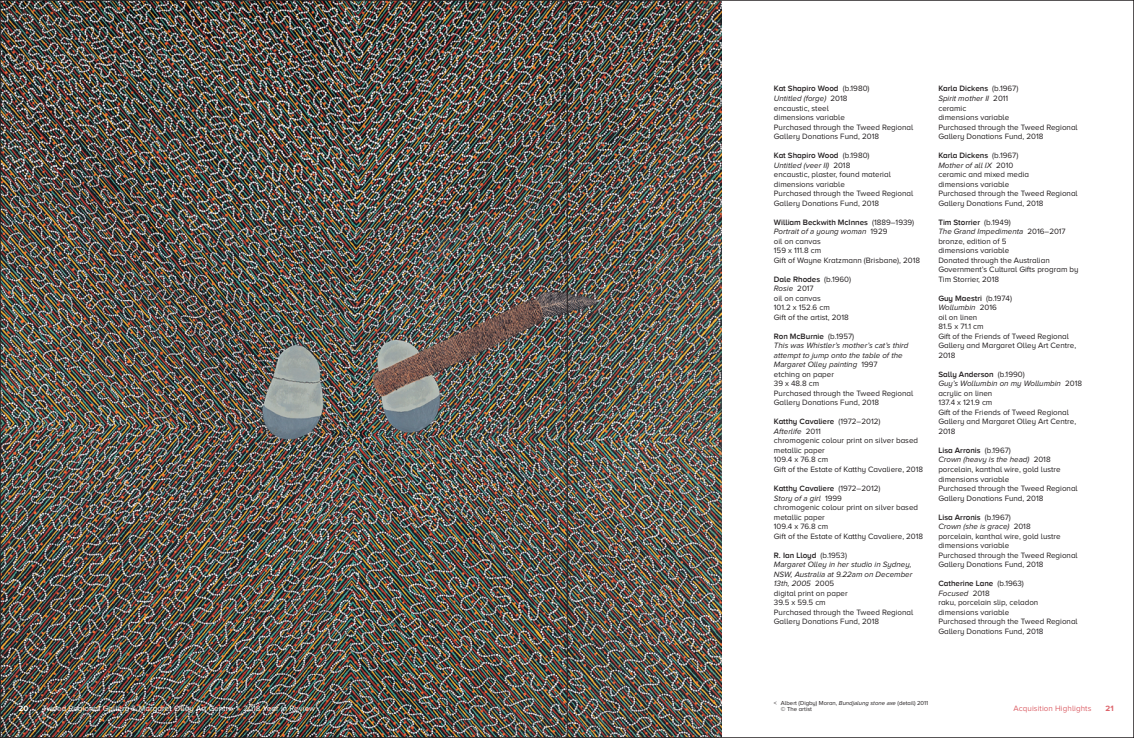
<style>
.page{position:relative;width:1134px;height:738px;background:#fff}
.page>*{position:absolute;margin:0;border:0;box-sizing:border-box;transform-origin:0 0}
.t1{font:8px/9.5px "Proxima Nova A";color:#231f20}
.t2{font:italic 8px/9.5px "Proxima Nova A";color:#231f20}
.t3{font:600 8px "Proxima Nova A";color:#231f20}
.t4{font:8px "Proxima Nova A";letter-spacing:.01em;color:#fff}
.t5{font:8px "Proxima Nova A";letter-spacing:.01em;color:#dd646b}
.t6{font:700 8px "Proxima Nova A";color:#fff}
.t7{font:700 8px "Proxima Nova A";color:#dd646b}
.t8{font:6px "Proxima Nova A";color:#231f20}
.s1{font-weight:400}
.s2{font-style:normal}
.s3{font-style:italic}
</style>
<div class="page">
<img style="left:2px;top:2px;width:719px;height:733px">
<hr style="left:567px;top:0;width:1px;height:737px;background:#231f20">
<p class="t3" style="left:774px;top:84px;width:97px">Kat Shapiro Wood <span class="s1">(b.1980)</span></p>
<p class="t2" style="left:774px;top:93px;width:75px">Untitled (forge) <span class="s2">2018</span></p>
<p class="t1" style="left:774px;top:103px;width:56px">encaustic, steel</p>
<p class="t1" style="left:774px;top:112px;width:72px">dimensions variable</p>
<p class="t1" style="left:774px;top:122px;width:141px">Purchased through the Tweed Regional<br>Gallery Donations Fund, 2018</p>
<p class="t3" style="left:774px;top:151px;width:97px">Kat Shapiro Wood <span class="s1">(b.1980)</span></p>
<p class="t2" style="left:774px;top:160px;width:78px">Untitled (veer II) <span class="s2">2018</span></p>
<p class="t1" style="left:774px;top:169px;width:118px">encaustic, plaster, found material</p>
<p class="t1" style="left:774px;top:179px;width:72px">dimensions variable</p>
<p class="t1" style="left:774px;top:188px;width:141px">Purchased through the Tweed Regional<br>Gallery Donations Fund, 2018</p>
<p class="t3" style="left:774px;top:217px;width:142px">William Beckwith McInnes <span class="s1">(1889–1939)</span></p>
<p class="t2" style="left:774px;top:226px;width:115px">Portrait of a young woman <span class="s2">1929</span></p>
<p class="t1" style="left:774px;top:236px;width:48px">oil on canvas</p>
<p class="t1" style="left:774px;top:245px;width:49px">159 x 111.8 cm</p>
<p class="t1" style="left:774px;top:255px;width:148px">Gift of Wayne Kratzmann (Brisbane), 2018</p>
<p class="t3" style="left:774px;top:274px;width:79px">Dale Rhodes <span class="s1">(b.1960)</span></p>
<p class="t2" style="left:774px;top:283px;width:41px">Rosie <span class="s2">2017</span></p>
<p class="t1" style="left:774px;top:293px;width:48px">oil on canvas</p>
<p class="t1" style="left:774px;top:302px;width:57px">101.2 x 152.6 cm</p>
<p class="t1" style="left:774px;top:312px;width:76px">Gift of the artist, 2018</p>
<p class="t3" style="left:774px;top:331px;width:82px">Ron McBurnie <span class="s1">(b.1957)</span></p>
<p class="t2" style="left:774px;top:340px;width:136px">This was Whistler’s mother’s cat’s third attempt to jump onto the table of the<br>Margaret Olley painting <span class="s2">1997</span></p>
<p class="t1" style="left:774px;top:369px;width:62px">etching on paper</p>
<p class="t1" style="left:774px;top:378px;width:47px">39 x 48.8 cm</p>
<p class="t1" style="left:774px;top:388px;width:141px">Purchased through the Tweed Regional<br>Gallery Donations Fund, 2018</p>
<p class="t3" style="left:774px;top:417px;width:108px">Katthy Cavaliere <span class="s1">(1972–2012)</span></p>
<p class="t2" style="left:774px;top:426px;width:48px">Afterlife <span class="s2">2011</span></p>
<p class="t1" style="left:774px;top:435px;width:146px">chromogenic colour print on silver based metallic paper</p>
<p class="t1" style="left:774px;top:454px;width:56px">109.4 x 76.8 cm</p>
<p class="t1" style="left:774px;top:464px;width:151px">Gift of the Estate of Katthy Cavaliere, 2018</p>
<p class="t3" style="left:774px;top:483px;width:108px">Katthy Cavaliere <span class="s1">(1972–2012)</span></p>
<p class="t2" style="left:774px;top:492px;width:70px">Story of a girl <span class="s2">1999</span></p>
<p class="t1" style="left:774px;top:502px;width:146px">chromogenic colour print on silver based metallic paper</p>
<p class="t1" style="left:774px;top:521px;width:56px">109.4 x 76.8 cm</p>
<p class="t1" style="left:774px;top:530px;width:151px">Gift of the Estate of Katthy Cavaliere, 2018</p>
<p class="t3" style="left:774px;top:550px;width:75px">R. Ian Lloyd <span class="s1">(b.1953)</span></p>
<p class="t2" style="left:774px;top:559px;width:140px;text-align:justify">Margaret Olley in her studio in Sydney, NSW, Australia at 9.22am on December 13th, 2005 <span class="s2">2005</span></p>
<p class="t1" style="left:774px;top:587px;width:75px">digital print on paper</p>
<p class="t1" style="left:774px;top:597px;width:53px">39.5 x 59.5 cm</p>
<p class="t1" style="left:774px;top:606px;width:141px">Purchased through the Tweed Regional<br>Gallery Donations Fund, 2018</p>
<p class="t3" style="left:938px;top:84px;width:81px">Karla Dickens <span class="s1">(b.1967)</span></p>
<p class="t2" style="left:938px;top:93px;width:71px">Spirit mother II <span class="s2">2011</span></p>
<p class="t1" style="left:938px;top:103px;width:29px">ceramic</p>
<p class="t1" style="left:938px;top:112px;width:72px">dimensions variable</p>
<p class="t1" style="left:938px;top:122px;width:141px">Purchased through the Tweed Regional<br>Gallery Donations Fund, 2018</p>
<p class="t3" style="left:938px;top:151px;width:81px">Karla Dickens <span class="s1">(b.1967)</span></p>
<p class="t2" style="left:938px;top:160px;width:77px">Mother of all IX <span class="s2">2010</span></p>
<p class="t1" style="left:938px;top:169px;width:92px">ceramic and mixed media</p>
<p class="t1" style="left:938px;top:179px;width:72px">dimensions variable</p>
<p class="t1" style="left:938px;top:188px;width:141px">Purchased through the Tweed Regional<br>Gallery Donations Fund, 2018</p>
<p class="t3" style="left:938px;top:217px;width:74px">Tim Storrier <span class="s1">(b.1949)</span></p>
<p class="t2" style="left:938px;top:226px;width:129px">The Grand Impedimenta <span class="s2">2016–2017</span></p>
<p class="t1" style="left:938px;top:236px;width:70px">bronze, edition of 5</p>
<p class="t1" style="left:938px;top:245px;width:72px">dimensions variable</p>
<p class="t1" style="left:938px;top:255px;width:142px">Donated through the Australian<br>Government’s Cultural Gifts program by<br>Tim Storrier, 2018</p>
<p class="t3" style="left:938px;top:293px;width:75px">Guy Maestri <span class="s1">(b.1974)</span></p>
<p class="t2" style="left:938px;top:302px;width:60px">Wollumbin <span class="s2">2016</span></p>
<p class="t1" style="left:938px;top:312px;width:40px">oil on linen</p>
<p class="t1" style="left:938px;top:321px;width:47px">81.5 x 71.1 cm</p>
<p class="t1" style="left:938px;top:331px;width:139px">Gift of the Friends of Tweed Regional<br>Gallery and Margaret Olley Art Centre,<br>2018</p>
<p class="t3" style="left:938px;top:369px;width:88px">Sally Anderson <span class="s1">(b.1990)</span></p>
<p class="t2" style="left:938px;top:378px;width:145px">Guy’s Wollumbin on my Wollumbin <span class="s2">2018</span></p>
<p class="t1" style="left:938px;top:388px;width:55px">acrylic on linen</p>
<p class="t1" style="left:938px;top:397px;width:56px">137.4 x 121.9 cm</p>
<p class="t1" style="left:938px;top:407px;width:139px">Gift of the Friends of Tweed Regional<br>Gallery and Margaret Olley Art Centre,<br>2018</p>
<p class="t3" style="left:938px;top:445px;width:74px">Lisa Arronis <span class="s1">(b.1967)</span></p>
<p class="t2" style="left:938px;top:454px;width:114px">Crown (heavy is the head) <span class="s2">2018</span></p>
<p class="t1" style="left:938px;top:464px;width:124px">porcelain, kanthal wire, gold lustre</p>
<p class="t1" style="left:938px;top:473px;width:72px">dimensions variable</p>
<p class="t1" style="left:938px;top:483px;width:141px">Purchased through the Tweed Regional<br>Gallery Donations Fund, 2018</p>
<p class="t3" style="left:938px;top:512px;width:74px">Lisa Arronis <span class="s1">(b.1967)</span></p>
<p class="t2" style="left:938px;top:521px;width:94px">Crown (she is grace) <span class="s2">2018</span></p>
<p class="t1" style="left:938px;top:530px;width:124px">porcelain, kanthal wire, gold lustre</p>
<p class="t1" style="left:938px;top:540px;width:72px">dimensions variable</p>
<p class="t1" style="left:938px;top:549px;width:141px">Purchased through the Tweed Regional<br>Gallery Donations Fund, 2018</p>
<p class="t3" style="left:938px;top:578px;width:87px">Catherine Lane <span class="s1">(b.1963)</span></p>
<p class="t2" style="left:938px;top:587px;width:53px">Focused <span class="s2">2018</span></p>
<p class="t1" style="left:938px;top:597px;width:101px">raku, porcelain slip, celadon</p>
<p class="t1" style="left:938px;top:606px;width:72px">dimensions variable</p>
<p class="t1" style="left:938px;top:616px;width:141px">Purchased through the Tweed Regional<br>Gallery Donations Fund, 2018</p>
<p class="t8" style="left:774px;top:699px;width:156px">&lt; Albert (Digby) Moran, <span class="s3">Bundjalung stone axe</span> (detail) 2011</p>
<p class="t8" style="left:781px;top:705px;width:32px">© The artist</p>
<p class="t6" style="left:19px;top:703px;width:11px">20</p>
<p class="t4" style="left:42px;top:703px;width:274px">Tweed Regional Gallery &amp; Margaret Olley Art Centre | 2018 Year in Review</p>
<p class="t5" style="left:1013px;top:703px;width:79px">Acquisition Highlights</p>
<p class="t7" style="left:1106px;top:703px;width:10px">21</p>
</div>
